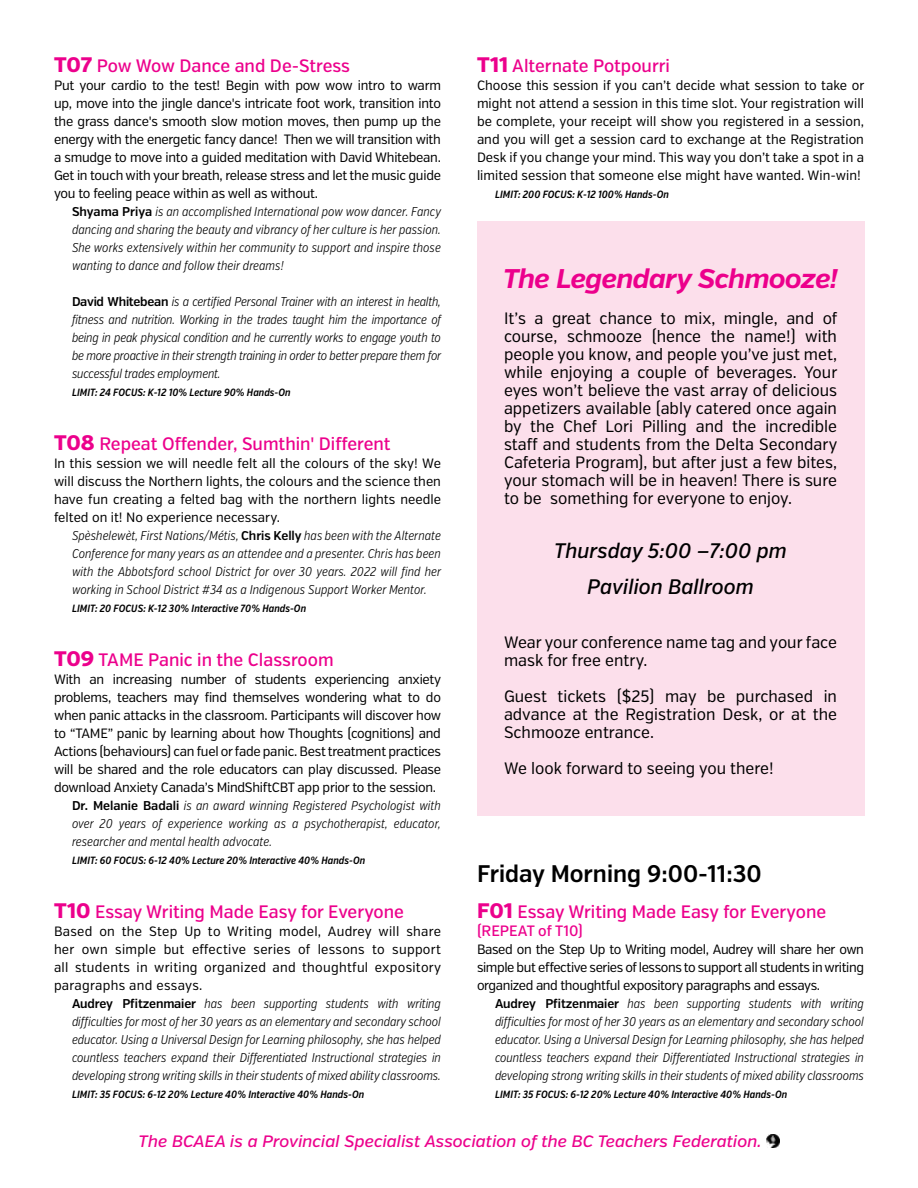
<style>
.page{position:relative;width:918px;height:1188px;background:#fff}
.page>*{position:absolute;margin:0;border:0;box-sizing:border-box;transform-origin:0 0}
.t1{font:italic 700 27px "Verb";letter-spacing:-.02em;color:#ec008c}
.t2{font:600 24px "Verb Cond";color:#000}
.t3{font:italic 500 21px/36px "Verb Cond";color:#000;text-align:center}
.t4{font:500 18px "Verb Cond";color:#ec008c}
.t5{font:16.5px/18px "Verb Cond";color:#000;text-align:justify}
.t6{font:italic 500 16.5px "Verb";color:#ec008c}
.t7{font:500 15px "Verb Cond";color:#ec008c}
.t8{font:13.5px/18px "Verb Cond";letter-spacing:-.02em;color:#000;text-align:justify}
.t9{font:italic 300 12.75px/18px "Verb Ex Cond";letter-spacing:-.01em;color:#000;text-align:justify}
.t10{font:italic 600 10.5px "Verb Ex Cond";color:#000}
.s1{font-family:"Verb";font-weight:800;font-size:21px}
.s2{font-family:"Verb Cond";font-weight:600;font-style:normal}
</style>
<div class="page">
<svg style="left:766px;top:1135px;width:13px;height:13px"></svg>
<div style="left:477px;top:222px;width:387px;height:594px;background:#fcdfeb"></div>
<h3 class="t4" style="left:54px;top:55px;width:298px"><span class="s1">T07</span> Pow Wow Dance and De-Stress</h3>
<p class="t8" style="left:54px;top:77px;width:389px">Put your cardio to the test! Begin with pow wow intro to warm up, move into the jingle dance's intricate foot work, transition into the grass dance's smooth slow motion moves, then pump up the energy with the energetic fancy dance! Then we will transition with a smudge to move into a guided meditation with David Whitebean.<br>Get in touch with your breath, release stress and let the music guide you to feeling peace within as well as without.</p>
<p class="t9" style="left:72px;top:203px;width:371px"><span class="s2">Shyama Priya</span> is an accomplished International pow wow dancer. Fancy dancing and sharing the beauty and vibrancy of her culture is her passion.<br>She works extensively within her community to support and inspire those wanting to dance and follow their dreams!</p>
<p class="t9" style="left:72px;top:293px;width:371px"><span class="s2">David Whitebean</span> is a certified Personal Trainer with an interest in health, fitness and nutrition. Working in the trades taught him the importance of being in peak physical condition and he currently works to engage youth to be more proactive in their strength training in order to better prepare them for successful trades employment.</p>
<p class="t10" style="left:72px;top:386px;width:220px">LIMIT: 24 FOCUS: K-12 10% Lecture 90% Hands-On</p>
<h3 class="t4" style="left:54px;top:433px;width:338px"><span class="s1">T08</span> Repeat Offender, Sumthin' Different</h3>
<p class="t8" style="left:54px;top:455px;width:389px">In this session we will needle felt all the colours of the sky! We will discuss the Northern lights, the colours and the science then have fun creating a felted bag with the northern lights needle felted on it! No experience necessary.</p>
<p class="t9" style="left:72px;top:527px;width:371px">Spèshelewèt, First Nations/Métis, <span class="s2">Chris Kelly</span> has been with the Alternate Conference for many years as an attendee and a presenter. Chris has been with the Abbotsford school District for over 30 years. 2022 will find her working in School District #34 as a Indigenous Support Worker Mentor.</p>
<p class="t10" style="left:72px;top:602px;width:236px">LIMIT: 20 FOCUS: K-12 30% Interactive 70% Hands-On</p>
<h3 class="t4" style="left:54px;top:649px;width:281px"><span class="s1">T09</span> TAME Panic in the Classroom</h3>
<p class="t8" style="left:54px;top:671px;width:389px">With an increasing number of students experiencing anxiety problems, teachers may find themselves wondering what to do when panic attacks in the classroom. Participants will discover how to “TAME” panic by learning about how Thoughts (cognitions) and Actions (behaviours) can fuel or fade panic. Best treatment practices will be shared and the role educators can play discussed. Please download Anxiety Canada’s MindShiftCBT app prior to the session.</p>
<p class="t9" style="left:72px;top:797px;width:371px"><span class="s2">Dr. Melanie Badali</span> is an award winning Registered Psychologist with over 20 years of experience working as a psychotherapist, educator, researcher and mental health advocate.</p>
<p class="t10" style="left:72px;top:854px;width:295px">LIMIT: 60 FOCUS: 6-12 40% Lecture 20% Interactive 40% Hands-On</p>
<h3 class="t4" style="left:54px;top:901px;width:352px"><span class="s1">T10</span> Essay Writing Made Easy for Everyone</h3>
<p class="t8" style="left:54px;top:923px;width:389px">Based on the Step Up to Writing model, Audrey will share her own simple but effective series of lessons to support all students in writing organized and thoughtful expository paragraphs and essays.</p>
<p class="t9" style="left:72px;top:995px;width:371px"><span class="s2">Audrey Pfitzenmaier</span> has been supporting students with writing difficulties for most of her 30 years as an elementary and secondary school educator. Using a Universal Design for Learning philosophy, she has helped countless teachers expand their Differentiated Instructional strategies in developing strong writing skills in their students of mixed ability classrooms.</p>
<p class="t10" style="left:72px;top:1088px;width:294px">LIMIT: 35 FOCUS: 6-12 20% Lecture 40% Interactive 40% Hands-On</p>
<h3 class="t4" style="left:477px;top:55px;width:194px"><span class="s1">T11</span> Alternate Potpourri</h3>
<p class="t8" style="left:477px;top:77px;width:389px">Choose this session if you can’t decide what session to take or might not attend a session in this time slot. Your registration will be complete, your receipt will show you registered in a session, and you will get a session card to exchange at the Registration Desk if you change your mind. This way you don’t take a spot in a limited session that someone else might have wanted. Win-win!</p>
<p class="t10" style="left:495px;top:188px;width:175px">LIMIT: 200 FOCUS: K-12 100% Hands-On</p>
<h1 class="t1" style="left:503px;top:262px;width:336px">The Legendary Schmooze!</h1>
<p class="t5" style="left:504px;top:310px;width:335px">It’s a great chance to mix, mingle, and of course, schmooze (hence the name!) with people you know, and people you’ve just met, while enjoying a couple of beverages. Your eyes won’t believe the vast array of delicious appetizers available (ably catered once again by the Chef Lori Pilling and the incredible staff and students from the Delta Secondary Cafeteria Program), but after just a few bites, your stomach will be in heaven! There is sure to be something for everyone to enjoy.</p>
<h3 class="t3" style="left:554px;top:533px;width:234px">Thursday 5:00 —7:00 pm<br>Pavilion Ballroom</h3>
<p class="t5" style="left:504px;top:634px;width:335px">Wear your conference name tag and your face mask for free entry.</p>
<p class="t5" style="left:504px;top:688px;width:335px">Guest tickets ($25) may be purchased in advance at the Registration Desk, or at the Schmooze entrance.</p>
<p class="t5" style="left:504px;top:760px;width:271px">We look forward to seeing you there!</p>
<h2 class="t2" style="left:477px;top:859px;width:286px">Friday Morning 9:00-11:30</h2>
<h3 class="t4" style="left:477px;top:901px;width:351px"><span class="s1">F01</span> Essay Writing Made Easy for Everyone</h3>
<p class="t7" style="left:477px;top:922px;width:107px">(REPEAT of T10)</p>
<p class="t8" style="left:477px;top:941px;width:389px">Based on the Step Up to Writing model, Audrey will share her own simple but effective series of lessons to support all students in writing organized and thoughtful expository paragraphs and essays.</p>
<p class="t9" style="left:495px;top:995px;width:371px"><span class="s2">Audrey Pfitzenmaier</span> has been supporting students with writing difficulties for most of her 30 years as an elementary and secondary school educator. Using a Universal Design for Learning philosophy, she has helped countless teachers expand their Differentiated Instructional strategies in developing strong writing skills in their students of mixed ability classrooms</p>
<p class="t10" style="left:495px;top:1088px;width:294px">LIMIT: 35 FOCUS: 6-12 20% Lecture 40% Interactive 40% Hands-On</p>
<p class="t6" style="left:139px;top:1132px;width:624px">The BCAEA is a Provincial Specialist Association of the BC Teachers Federation.</p>
</div>
